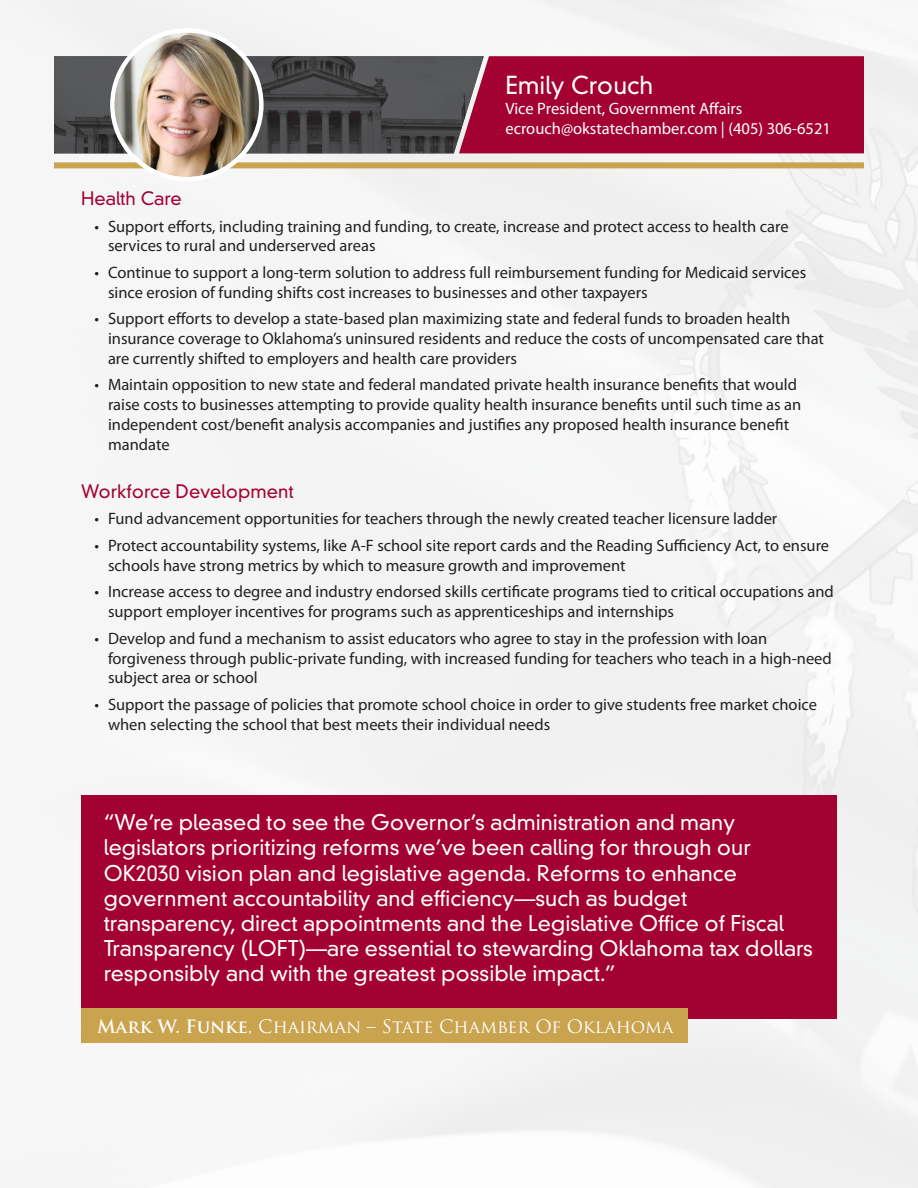
<style>
.page{position:relative;width:918px;height:1188px;background:#fff}
.page>*{position:absolute;margin:0;border:0;box-sizing:border-box;transform-origin:0 0}
.t1{font:300 24px "DIN Neuzeit Grotesk Std";color:#fff}
.t2{font:300 21px/25.2px "DIN Neuzeit Grotesk Std";color:#fff}
.t3{font:18px "Trajan Pro";color:#fff}
.t4{font:300 18px "DIN Neuzeit Grotesk Std";color:#a40133}
.t5{font:16.5px/19.8px "Myriad Pro";color:#231f20}
.t6{font:16.5px "Myriad Pro";color:#fff}
.s1{font-weight:700}
</style>
<div class="page">
<div style="left:54px;top:162px;width:810px;height:6px;background:#caa34f"></div>
<div style="left:484px;top:56px;width:380px;height:97px;background:#a40133"></div>
<img style="left:54px;top:56px;width:430px;height:97px">
<img style="left:115px;top:33px;width:144px;height:144px;border-radius:72px">
<div style="left:110px;top:28px;width:154px;height:154px;border:4px solid #fff;border-radius:50%"></div>
<div style="left:81px;top:795px;width:756px;height:224px;background:#a40133"></div>
<div style="left:81px;top:1009px;width:607px;height:34px;background:#caa34f"></div>
<p class="t1" style="left:505px;top:71px;width:149px">Emily Crouch</p>
<p class="t6" style="left:505px;top:98px;width:239px">Vice President, Government Affairs</p>
<p class="t6" style="left:505px;top:118px;width:327px">ecrouch@okstatechamber.com | (405) 306-6521</p>
<p class="t4" style="left:81px;top:188px;width:102px">Health Care</p>
<p class="t5" style="left:108px;top:216px;width:682px;text-indent:-14px">• Support efforts, including training and funding, to create, increase and protect access to health care services to rural and underserved areas</p>
<p class="t5" style="left:108px;top:262px;width:700px;text-indent:-14px">• Continue to support a long-term solution to address full reimbursement funding for Medicaid services since erosion of funding shifts cost increases to businesses and other taxpayers</p>
<p class="t5" style="left:108px;top:309px;width:718px;text-indent:-14px">• Support efforts to develop a state-based plan maximizing state and federal funds to broaden health insurance coverage to Oklahoma’s uninsured residents and reduce the costs of uncompensated care that are currently shifted to employers and health care providers</p>
<p class="t5" style="left:108px;top:375px;width:695px;text-indent:-14px">• Maintain opposition to new state and federal mandated private health insurance benefits that would raise costs to businesses attempting to provide quality health insurance benefits until such time as an independent cost/benefit analysis accompanies and justifies any proposed health insurance benefit mandate</p>
<p class="t4" style="left:81px;top:481px;width:214px">Workforce Development</p>
<p class="t5" style="left:94px;top:509px;width:684px">• Fund advancement opportunities for teachers through the newly created teacher licensure ladder</p>
<p class="t5" style="left:108px;top:535px;width:723px;text-indent:-14px">• Protect accountability systems, like A-F school site report cards and the Reading Sufficiency Act, to ensure schools have strong metrics by which to measure growth and improvement</p>
<p class="t5" style="left:108px;top:582px;width:727px;text-indent:-14px">• Increase access to degree and industry endorsed skills certificate programs tied to critical occupations and support employer incentives for programs such as apprenticeships and internships</p>
<p class="t5" style="left:108px;top:628px;width:725px;text-indent:-14px">• Develop and fund a mechanism to assist educators who agree to stay in the profession with loan forgiveness through public-private funding, with increased funding for teachers who teach in a high-need subject area or school</p>
<p class="t5" style="left:108px;top:694px;width:711px;text-indent:-14px">• Support the passage of policies that promote school choice in order to give students free market choice when selecting the school that best meets their individual needs</p>
<p class="t2" style="left:104px;top:810px;width:711px">“We’re pleased to see the Governor’s administration and many legislators prioritizing reforms we’ve been calling for through our OK2030 vision plan and legislative agenda. Reforms to enhance government accountability and efficiency—such as budget transparency, direct appointments and the Legislative Office of Fiscal Transparency (LOFT)—are essential to stewarding Oklahoma tax dollars responsibly and with the greatest possible impact.”</p>
<p class="t3" style="left:97px;top:1015px;width:578px"><span class="s1">Mark W. Funke</span>, CHAIRMAN – STATE CHAMBER OF OKLAHOMA</p>
</div>
